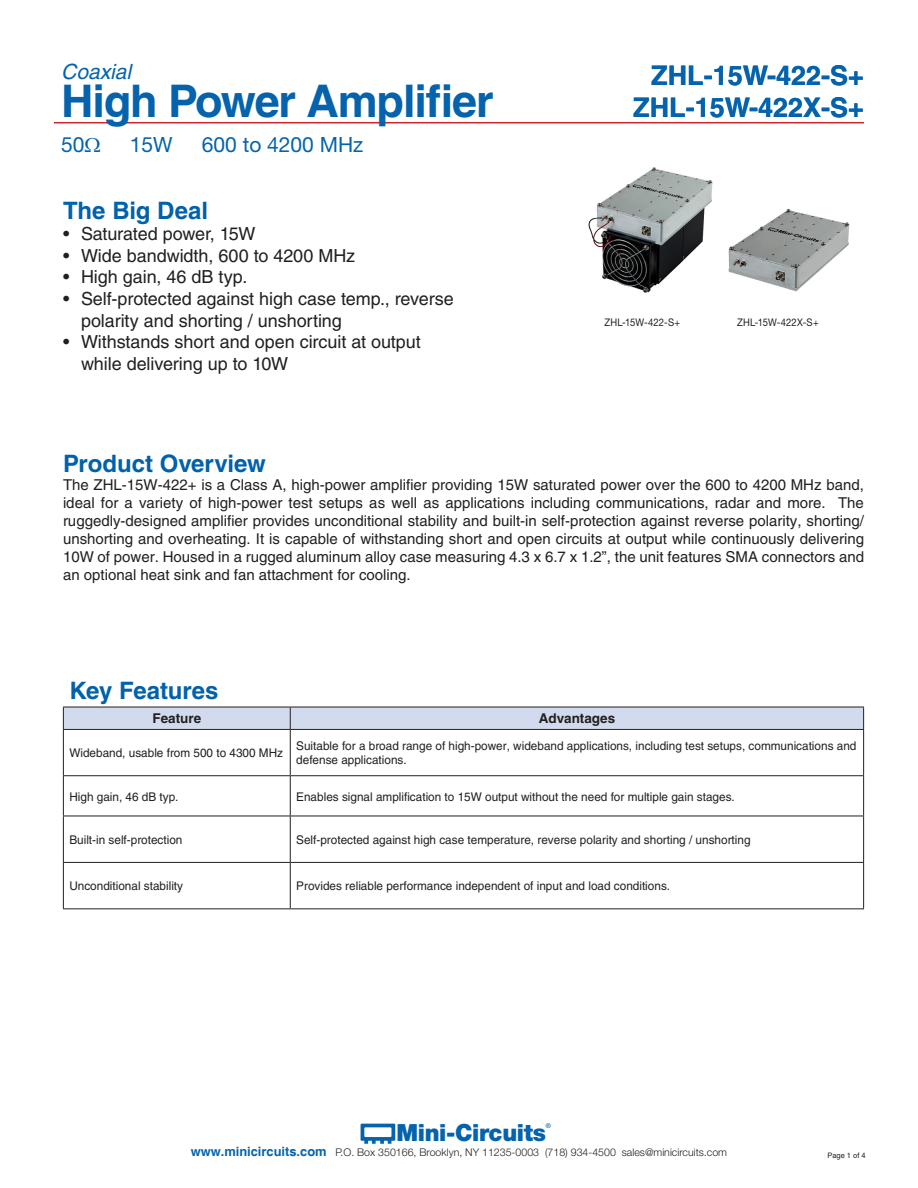
<style>
.page{position:relative;width:918px;height:1188px;background:#fff}
.page>*{position:absolute;margin:0;border:0;box-sizing:border-box;transform-origin:0 0}
.headline{font:700 45px "Helvetica";letter-spacing:-.025em;color:#0463ac}
.model_no{font:700 27px "Helvetica";color:#0463ac}
.BIG_DEAL_HEADER{font:700 24px "Helvetica";letter-spacing:-.005em;color:#0161ab}
.t1{font:900 23.7px "Helvetica Neue";letter-spacing:-.015em;color:#0463ac}
.t2{font:21px "Helvetica Neue";color:#0463ac}
.t3{font:italic 21px "Helvetica";color:#0463ac}
.BIG_DEAL{font:18px/21.6px "Helvetica";letter-spacing:-.005em;color:#231f20}
.PRODUCT_OVERVIEW__TE{font:15px/18px "Helvetica";color:#231f20;text-align:justify}
.t4{font:700 13.5px "Helvetica";color:#231f20}
.TABLE__TEXT{font:12px/14.4px "Helvetica";color:#231f20}
.t5{font:300 10.65px "Helvetica Neue";color:#231f20}
.general_description{font:10.5px "Helvetica Neue";letter-spacing:.01em;color:#231f20;scale:.9 1}
.t6{font:7.5px "Helvetica";color:#231f20}
.t7{font:500 6.6px "Helvetica Neue";color:#0463ac}
.s1{font-family:"Helvetica";font-weight:700;font-size:12.9px;color:#0463ac}
</style>
<div class="page">
<svg style="left:361px;top:1124px;width:34px;height:20px"></svg>
<hr style="left:54px;top:122px;width:810px;height:1px;background:#d1232a">
<svg style="left:63px;top:707px;width:801px;height:22px;background:#ccd5e7"></svg>
<hr style="left:63px;top:729px;width:227px;height:1px;background:#231f20">
<hr style="left:63px;top:730px;width:1px;height:45px;background:#231f20">
<hr style="left:290px;top:729px;width:574px;height:1px;background:#231f20">
<hr style="left:290px;top:730px;width:1px;height:45px;background:#231f20">
<hr style="left:863px;top:730px;width:1px;height:45px;background:#231f20">
<hr style="left:63px;top:775px;width:227px;height:1px;background:#231f20">
<hr style="left:63px;top:776px;width:1px;height:40px;background:#231f20">
<hr style="left:290px;top:775px;width:574px;height:1px;background:#231f20">
<hr style="left:290px;top:776px;width:1px;height:40px;background:#231f20">
<hr style="left:863px;top:776px;width:1px;height:40px;background:#231f20">
<hr style="left:63px;top:816px;width:227px;height:1px;background:#231f20">
<hr style="left:63px;top:816px;width:1px;height:46px;background:#231f20">
<hr style="left:290px;top:816px;width:574px;height:1px;background:#231f20">
<hr style="left:290px;top:816px;width:1px;height:46px;background:#231f20">
<hr style="left:863px;top:816px;width:1px;height:46px;background:#231f20">
<hr style="left:63px;top:862px;width:227px;height:1px;background:#231f20">
<hr style="left:63px;top:863px;width:1px;height:45px;background:#231f20">
<hr style="left:290px;top:862px;width:574px;height:1px;background:#231f20">
<hr style="left:290px;top:863px;width:1px;height:45px;background:#231f20">
<hr style="left:863px;top:863px;width:1px;height:45px;background:#231f20">
<hr style="left:63px;top:908px;width:227px;height:1px;background:#231f20">
<hr style="left:290px;top:908px;width:574px;height:1px;background:#231f20">
<img style="left:588px;top:167px;width:125px;height:126px">
<img style="left:728px;top:208px;width:122px;height:84px">
<p class="t3" style="left:61px;top:60px;width:72px">Coaxial</p>
<p class="model_no" style="left:651px;top:59px;width:214px">ZHL-15W-422-S+</p>
<p class="model_no" style="left:633px;top:91px;width:232px">ZHL-15W-422X-S+</p>
<p class="headline" style="left:61px;top:74px;width:434px">High Power Amplifier</p>
<p class="t2" style="left:61px;top:132px;width:25px">50</p>
<p class="t2" style="left:130px;top:132px;width:44px">15W</p>
<p class="t2" style="left:202px;top:132px;width:163px">600 to 4200 MHz</p>
<p class="BIG_DEAL_HEADER" style="left:63px;top:195px;width:147px">The Big Deal</p>
<p class="BIG_DEAL" style="left:63px;top:223px;width:194px">• Saturated power, 15W</p>
<p class="BIG_DEAL" style="left:63px;top:245px;width:294px">• Wide bandwidth, 600 to 4200 MHz</p>
<p class="BIG_DEAL" style="left:63px;top:266px;width:186px">• High gain, 46 dB typ.</p>
<p class="BIG_DEAL" style="left:81px;top:288px;width:374px;text-indent:-18px">• Self-protected against high case temp., reverse polarity and shorting / unshorting</p>
<p class="BIG_DEAL" style="left:63px;top:331px;width:359px">• Withstands short and open circuit at output</p>
<p class="BIG_DEAL" style="left:81px;top:353px;width:209px">while delivering up to 10W</p>
<p class="general_description" style="left:605px;top:316px;width:85px">ZHL-15W-422-S+</p>
<p class="general_description" style="left:737px;top:316px;width:92px">ZHL-15W-422X-S+</p>
<p class="BIG_DEAL_HEADER" style="left:63px;top:449px;width:204px">Product Overview</p>
<p class="PRODUCT_OVERVIEW__TE" style="left:63px;top:475px;width:803px">The ZHL-15W-422+ is a Class A, high-power amplifier providing 15W saturated power over the 600 to 4200 MHz band, ideal for a variety of high-power test setups as well as applications including communications, radar and more. The ruggedly-designed amplifier provides unconditional stability and built-in self-protection against reverse polarity, shorting/ unshorting and overheating. It is capable of withstanding short and open circuits at output while continuously delivering 10W of power. Housed in a rugged aluminum alloy case measuring 4.3 x 6.7 x 1.2”, the unit features SMA connectors and an optional heat sink and fan attachment for cooling.</p>
<p class="BIG_DEAL_HEADER" style="left:69px;top:676px;width:151px">Key Features</p>
<p class="t4" style="left:152px;top:710px;width:50px">Feature</p>
<p class="t4" style="left:539px;top:710px;width:78px">Advantages</p>
<p class="TABLE__TEXT" style="left:69px;top:746px;width:215px">Wideband, usable from 500 to 4300 MHz</p>
<p class="TABLE__TEXT" style="left:296px;top:739px;width:562px">Suitable for a broad range of high-power, wideband applications, including test setups, communications and defense applications.</p>
<p class="TABLE__TEXT" style="left:69px;top:789px;width:111px">High gain, 46 dB typ.</p>
<p class="TABLE__TEXT" style="left:296px;top:789px;width:440px">Enables signal amplification to 15W output without the need for multiple gain stages.</p>
<p class="TABLE__TEXT" style="left:69px;top:832px;width:115px">Built-in self-protection</p>
<p class="TABLE__TEXT" style="left:296px;top:832px;width:456px">Self-protected against high case temperature, reverse polarity and shorting / unshorting</p>
<p class="TABLE__TEXT" style="left:69px;top:879px;width:115px">Unconditional stability</p>
<p class="TABLE__TEXT" style="left:296px;top:879px;width:375px">Provides reliable performance independent of input and load conditions.</p>
<h3 class="t1" style="left:396px;top:1118px;width:151px">Mini-Circuits</h3>
<p class="t7" style="left:546px;top:1122px;width:7px">®</p>
<p class="t5" style="left:191px;top:1146px;width:538px"><span class="s1">www.minicircuits.com</span> P.O. Box 350166, Brooklyn, NY 11235-0003 (718) 934-4500 sales@minicircuits.com</p>
<p class="t6" style="left:828px;top:1151px;width:40px">Page 1 of 4</p>
</div>
